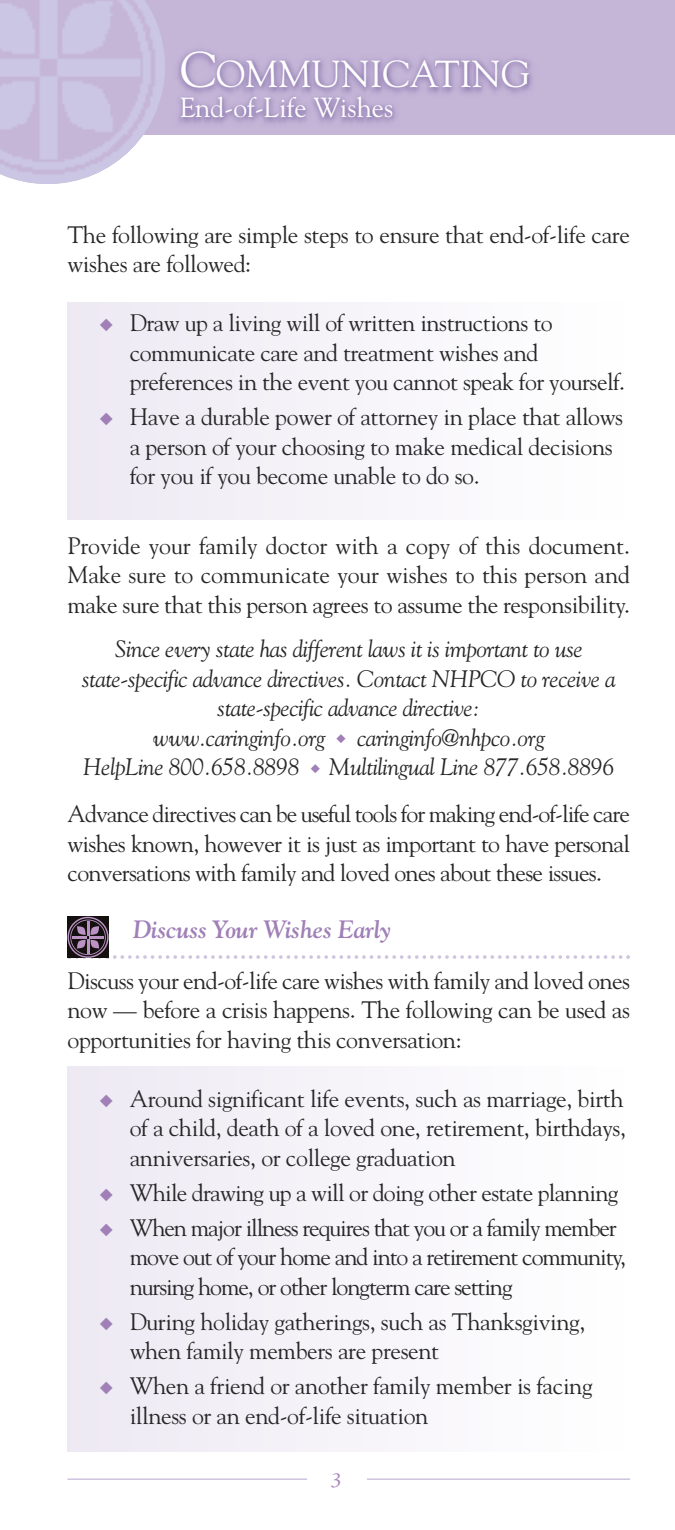
<style>
.page{position:relative;width:675px;height:1530px;background:#fff}
.page>*{position:absolute;margin:0;border:0;box-sizing:border-box;transform-origin:0 0}
.t1{font:37.5px "Goudy";color:#fff}
.t2{font:27.5px "Goudy";color:#fff}
.t3{font:25px "Goudy Bold Italic Os F";letter-spacing:-.015em;color:#a080b7;scale:.95 1}
.t4{font:23.75px/29.5px "Goudy";letter-spacing:-.015em;color:#272627}
.t5{font:italic 23.75px/29.5px "Goudy";letter-spacing:-.02em;color:#272627;text-align:center}
.t6{font:23.75px/29.5px "Goudy";letter-spacing:-.045em;color:#272627}
.t7{font:22.5px "Goudy Italic Os F";color:#a080b7}
.s1{font-size:50px}
.s2{color:#a080b7}
</style>
<div class="page">
<div style="left:68px;top:302px;width:562px;height:217px;background:#f6f4f9"></div>
<div style="left:0;top:0;width:675px;height:135px;background:#c5b6d8"></div>
<img style="left:0;top:0;width:165px;height:184px">
<img style="left:178px;top:50px;width:354px;height:73px">
<hr style="left:68px;top:1479px;width:562px;height:1px;background:#c5b6d8">
<div style="left:307px;top:1440px;width:59px;height:74px;background:#fff"></div>
<div style="left:68px;top:1067px;width:562px;height:384px;background:#f6f4f9"></div>
<svg style="left:68px;top:917px;width:562px;height:42px"></svg>
<hr style="left:72px;top:936px;width:14px;height:3px;background:#ba92c3">
<hr style="left:90px;top:936px;width:14px;height:3px;background:#ba92c3">
<h1 class="t1" style="left:180px;top:52px;width:352px"><span class="s1">C</span>OMMUNICATING</h1>
<p class="t2" style="left:180px;top:92px;width:215px">End-of-Life Wishes</p>
<p class="t4" style="left:68px;top:220px;width:564px">The following are simple steps to ensure that end-of-life care wishes are followed:</p>
<p class="t4" style="left:130px;top:308px;width:497px;text-indent:-30px"><span class="s2">◆</span> Draw up a living will of written instructions to communicate care and treatment wishes and preferences in the event you cannot speak for yourself.</p>
<p class="t4" style="left:130px;top:402px;width:495px;text-indent:-30px"><span class="s2">◆</span> Have a durable power of attorney in place that allows a person of your choosing to make medical decisions for you if you become unable to do so.</p>
<p class="t4" style="left:67px;top:531px;width:564px;text-align:justify">Provide your family doctor with a copy of this document.<br>Make sure to communicate your wishes to this person and make sure that this person agrees to assume the responsibility.</p>
<p class="t5" style="left:82px;top:634px;width:535px">Since every state has different laws it is important to use state-specific advance directives. Contact NHPCO to receive a state-specific advance directive:<br>www.caringinfo.org <span class="s2">◆</span> caringinfo@nhpco.org<br>HelpLine 800.658.8898 <span class="s2">◆</span> Multilingual Line 877.658.8896</p>
<p class="t4" style="left:67px;top:799px;width:564px;text-align:justify">Advance directives can be useful tools for making end-of-life care wishes known, however it is just as important to have personal conversations with family and loved ones about these issues.</p>
<p class="t3" style="left:133px;top:920px;width:273px">Discuss Your Wishes Early</p>
<p class="t4" style="left:67px;top:966px;width:564px;text-align:justify">Discuss your end-of-life care wishes with family and loved ones now — before a crisis happens. The following can be used as opportunities for having this conversation:</p>
<p class="t4" style="left:130px;top:1084px;width:498px;text-align:justify;text-indent:-30px"><span class="s2">◆</span> Around significant life events, such as marriage, birth of a child, death of a loved one, retirement, birthdays, anniversaries, or college graduation</p>
<p class="t4" style="left:100px;top:1178px;width:520px"><span class="s2">◆</span> While drawing up a will or doing other estate planning</p>
<p class="t6" style="left:130px;top:1213px;width:498px;text-indent:-30px"><span class="s2">◆</span> When major illness requires that you or a family member move out of your home and into a retirement community, nursing home, or other longterm care setting</p>
<p class="t4" style="left:130px;top:1307px;width:457px;text-indent:-30px"><span class="s2">◆</span> During holiday gatherings, such as Thanksgiving, when family members are present</p>
<p class="t4" style="left:130px;top:1371px;width:464px;text-indent:-30px"><span class="s2">◆</span> When a friend or another family member is facing illness or an end-of-life situation</p>
<p class="t7" style="left:331px;top:1467px;width:13px">3</p>
</div>
